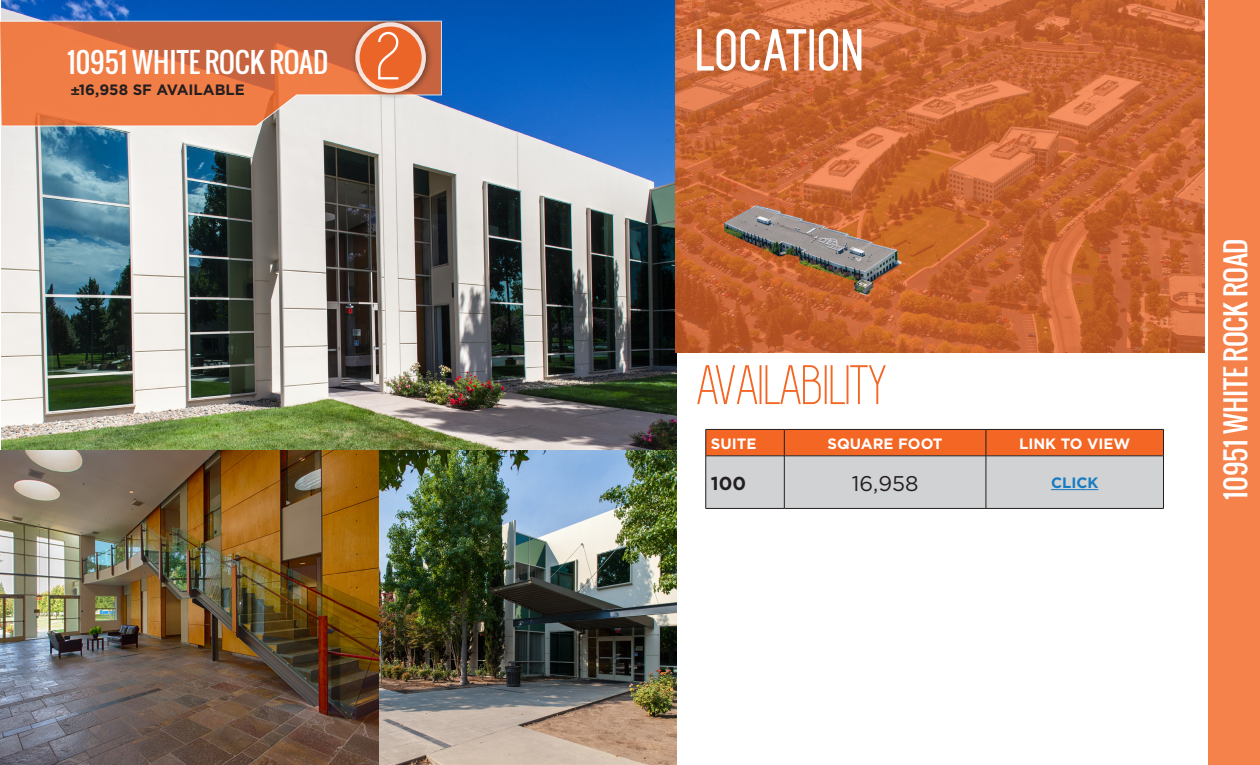
<style>
.page{position:relative;width:1260px;height:765px;background:#fff}
.page>*{position:absolute;margin:0;border:0;box-sizing:border-box;transform-origin:0 0}
.t1{font:70px "Simplifica";color:#fff}
.t2{font:57.5px "Simplifica";color:#f36624}
.t3{font:27.5px "Oswald";color:#fff}
.t4{font:21.25px "Gotham";color:#231f20}
.t5{font:700 18.75px "Gotham";color:#231f20}
.t6{font:700 15px "Gotham";color:#fff}
.t7{font:700 15px "Gotham";color:#231f20}
.t8{font:700 15px "Gotham";color:#177bc1}
.s1{font-family:"Helvetica"}
</style>
<div class="page">
<img style="left:2px;top:0;width:675px;height:450px">
<svg style="left:0;top:20px;width:442px;height:107px;background:#e1845b"></svg>
<div style="left:349px;top:16px;width:84px;height:84px;background:#231f20;opacity:.75"></div>
<svg style="left:357px;top:24px;width:67px;height:67px;background:#ec7038"></svg>
<div style="left:355px;top:22px;width:71px;height:71px;border:4px solid #fff;border-radius:50%"></div>
<img style="left:676px;top:0;width:529px;height:353px">
<div style="left:1208px;top:0;width:52px;height:765px;background:#f5814b"></div>
<img style="left:0;top:450px;width:677px;height:315px">
<svg style="left:706px;top:429px;width:458px;height:79px;background:#d7aa96"></svg>
<hr style="left:706px;top:456px;width:78px;height:1px;background:#231f20">
<hr style="left:706px;top:456px;width:1px;height:52px;background:#231f20">
<hr style="left:784px;top:456px;width:202px;height:1px;background:#231f20">
<hr style="left:784px;top:456px;width:1px;height:52px;background:#231f20">
<hr style="left:986px;top:456px;width:178px;height:1px;background:#231f20">
<hr style="left:986px;top:456px;width:1px;height:52px;background:#231f20">
<hr style="left:1163px;top:456px;width:1px;height:52px;background:#231f20">
<hr style="left:706px;top:508px;width:78px;height:1px;background:#231f20">
<hr style="left:784px;top:508px;width:202px;height:1px;background:#231f20">
<hr style="left:986px;top:508px;width:178px;height:1px;background:#231f20">
<hr style="left:1051px;top:489px;width:47px;height:1px;background:#177bc1">
<svg style="left:696px;top:27px;width:112px;height:46px"></svg>
<div style="left:810px;top:29px;width:4px;height:42px;border:2px solid #fff"></div>
<svg style="left:817px;top:21px;width:46px;height:57px"></svg>
<p class="t3" style="left:67px;top:41px;width:263px">10951 WHITE ROCK ROAD</p>
<p class="t7" style="left:71px;top:79px;width:176px"><span class="s1">±</span>16,958 SF AVAILABLE</p>
<p class="t1" style="left:378px;top:20px;width:27px">2</p>
<p class="t2" style="left:698px;top:355px;width:192px">AVAILABILITY</p>
<p class="t6" style="left:711px;top:433px;width:47px">SUITE</p>
<p class="t6" style="left:828px;top:433px;width:117px">SQUARE FOOT</p>
<p class="t6" style="left:1019px;top:433px;width:113px">LINK TO VIEW</p>
<p class="t5" style="left:711px;top:471px;width:37px">100</p>
<p class="t4" style="left:852px;top:470px;width:68px">16,958</p>
<p class="t8" style="left:1051px;top:473px;width:49px">CLICK</p>
<p class="t3" style="left:1215px;top:500px;width:263px;rotate:-90deg">10951 WHITE ROCK ROAD</p>
</div>
